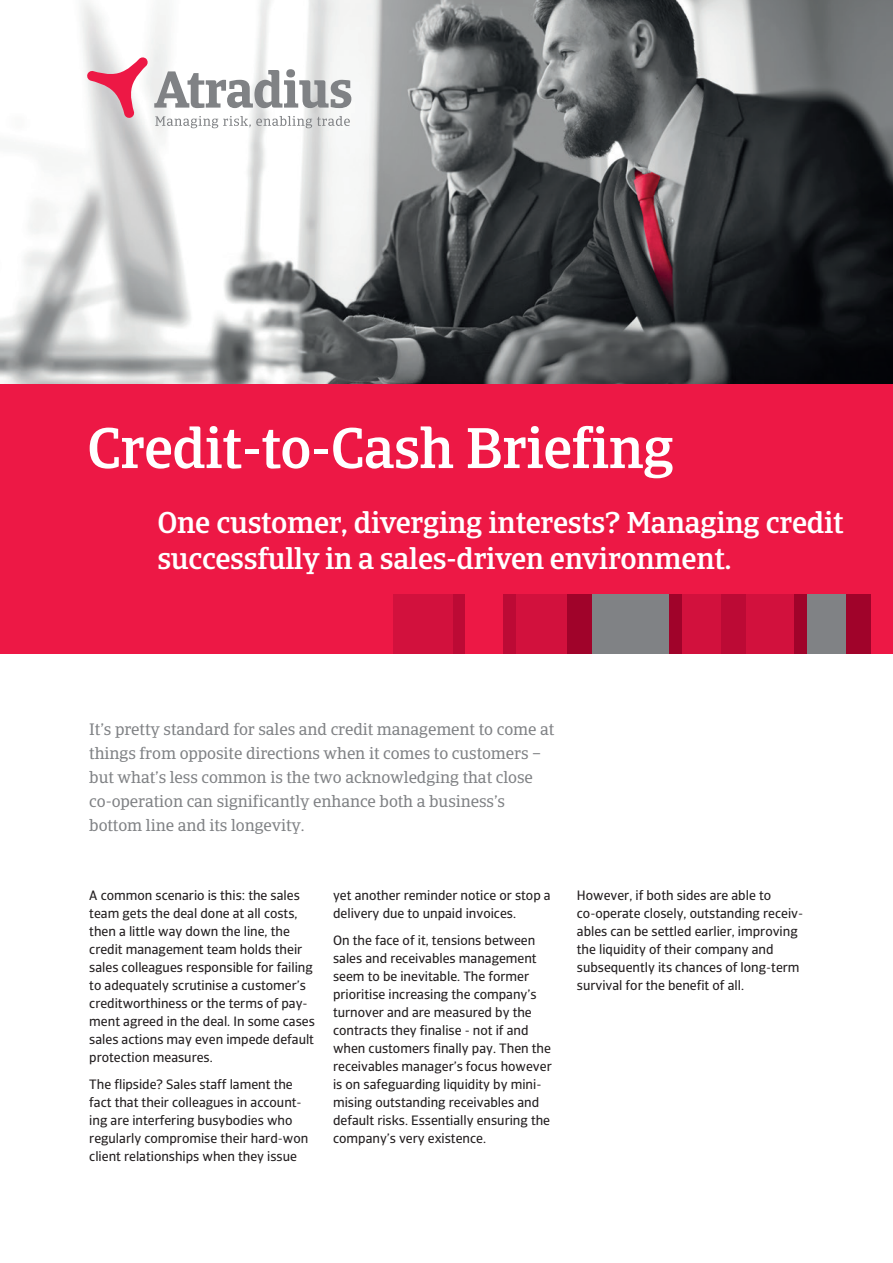
<style>
.page{position:relative;width:893px;height:1263px;background:#fff}
.page>*{position:absolute;margin:0;border:0;box-sizing:border-box;transform-origin:0 0}
.title_46pt_white{font:500 57px "Catalana";letter-spacing:-.01em;color:#fff}
.t1{font:500 30px/36px "Catalana";letter-spacing:-.01em;color:#fff}
.introduction_11pt_co{font:16.5px/24px "Catalana";letter-spacing:-.005em;color:#808285}
.body_9pt_black{font:13.5px/18px "Catalana Sans";color:#231f20}
</style>
<div class="page">
<img style="left:0;top:0;width:893px;height:384px">
<div style="left:0;top:384px;width:893px;height:261px;background:#ed1845"></div>
<div style="left:0;top:594px;width:893px;height:60px;background:#ed1845"></div>
<div style="left:452px;top:594px;width:13px;height:60px;background:#bc0a35"></div>
<div style="left:393px;top:594px;width:59px;height:60px;background:#d2113d"></div>
<div style="left:516px;top:594px;width:51px;height:60px;background:#d2113d"></div>
<div style="left:746px;top:594px;width:49px;height:60px;background:#d2113d"></div>
<div style="left:567px;top:594px;width:26px;height:60px;background:#a0032a"></div>
<div style="left:720px;top:594px;width:26px;height:60px;background:#bc0a35"></div>
<div style="left:846px;top:594px;width:25px;height:60px;background:#a0032a"></div>
<div style="left:503px;top:594px;width:13px;height:60px;background:#bc0a35"></div>
<div style="left:593px;top:594px;width:76px;height:60px;background:#808285"></div>
<div style="left:669px;top:594px;width:13px;height:60px;background:#a0032a"></div>
<div style="left:682px;top:594px;width:38px;height:60px;background:#d2113d"></div>
<div style="left:807px;top:594px;width:39px;height:60px;background:#808285"></div>
<div style="left:795px;top:594px;width:12px;height:60px;background:#a0032a"></div>
<svg style="left:154px;top:69px;width:197px;height:39px"></svg>
<svg style="left:87px;top:57px;width:61px;height:61px"></svg>
<svg style="left:155px;top:116px;width:195px;height:12px"></svg>
<p class="title_46pt_white" style="left:87px;top:414px;width:588px">Credit-to-Cash Briefing</p>
<p class="t1" style="left:157px;top:505px;width:688px">One customer, diverging interests? Managing credit successfully in a sales-driven environment.</p>
<p class="introduction_11pt_co" style="left:89px;top:718px;width:467px">It’s pretty standard for sales and credit management to come at things from opposite directions when it comes to customers – but what’s less common is the two acknowledging that close co-operation can significantly enhance both a business’s bottom line and its longevity.</p>
<p class="body_9pt_black" style="left:89px;top:886px;width:227px">A common scenario is this: the sales team gets the deal done at all costs, then a little way down the line, the credit management team holds their sales colleagues responsible for failing to adequately scrutinise a customer’s creditworthiness or the terms of pay&shy;ment agreed in the deal. In some cases sales actions may even impede default protection measures.</p>
<p class="body_9pt_black" style="left:89px;top:1075px;width:220px">The flipside? Sales staff lament the fact that their colleagues in account&shy;ing are interfering busybodies who regularly compromise their hard-won client relationships when they issue</p>
<p class="body_9pt_black" style="left:333px;top:886px;width:219px">yet another reminder notice or stop a delivery due to unpaid invoices.</p>
<p class="body_9pt_black" style="left:333px;top:931px;width:220px">On the face of it, tensions between sales and receivables management seem to be inevitable. The former prioritise increasing the company’s turnover and are measured by the contracts they finalise - not if and when customers finally pay. Then the receivables manager’s focus however is on safeguarding liquidity by mini&shy;mising outstanding receivables and default risks. Essentially ensuring the company’s very existence.</p>
<p class="body_9pt_black" style="left:577px;top:886px;width:228px">However, if both sides are able to co-operate closely, outstanding receiv&shy;ables can be settled earlier, improving the liquidity of their company and subsequently its chances of long-term survival for the benefit of all.</p>
</div>
